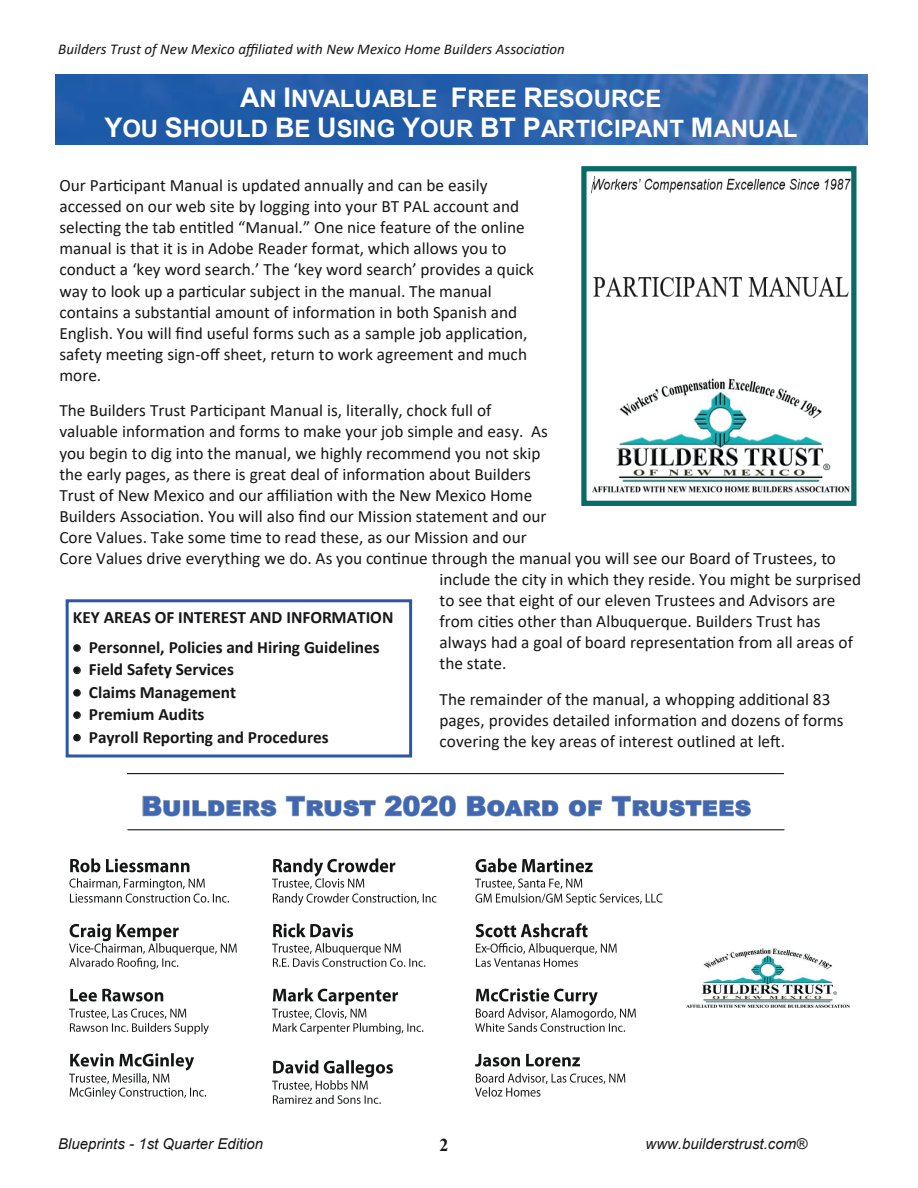
<style>
.page{position:relative;width:918px;height:1188px;background:#fff}
.page>*{position:absolute;margin:0;border:0;box-sizing:border-box;transform-origin:0 0}
.t1{font:700 24px/29.4px "Arial";color:#fff;text-align:center}
.t2{font:700 18px "Times New Roman";color:#171618}
.t3{font:17.25px/21px "Calibri";color:#171618}
.t4{font:700 17.25px "Calibri";color:#171618}
.t5{font:italic 15px "Calibri";color:#171618}
.t6{font:italic 15px "Arial";color:#171618}
.s1{font-size:27px}
</style>
<div class="page">
<hr style="left:127px;top:829px;width:657px;height:1px;background:#171618">
<img style="left:56px;top:74px;width:811px;height:71px">
<img style="left:70px;top:858px;width:120px;height:15px">
<img style="left:69px;top:878px;width:136px;height:12px">
<img style="left:69px;top:890px;width:161px;height:13px">
<img style="left:69px;top:923px;width:110px;height:18px">
<img style="left:69px;top:943px;width:21px;height:10px">
<img style="left:94px;top:941px;width:143px;height:14px">
<img style="left:69px;top:955px;width:110px;height:15px">
<img style="left:70px;top:988px;width:94px;height:14px">
<img style="left:69px;top:1008px;width:118px;height:12px">
<img style="left:69px;top:1023px;width:140px;height:12px">
<img style="left:70px;top:1053px;width:124px;height:18px">
<img style="left:69px;top:1070px;width:105px;height:15px">
<img style="left:69px;top:1087px;width:138px;height:12px">
<img style="left:273px;top:858px;width:123px;height:18px">
<img style="left:272px;top:876px;width:93px;height:14px">
<img style="left:272px;top:893px;width:165px;height:12px">
<img style="left:273px;top:923px;width:81px;height:15px">
<img style="left:272px;top:943px;width:129px;height:12px">
<img style="left:272px;top:955px;width:154px;height:12px">
<img style="left:273px;top:988px;width:126px;height:18px">
<img style="left:272px;top:1008px;width:95px;height:12px">
<img style="left:272px;top:1023px;width:152px;height:12px">
<img style="left:273px;top:1060px;width:120px;height:18px">
<img style="left:272px;top:1080px;width:96px;height:12px">
<img style="left:272px;top:1095px;width:109px;height:9px">
<img style="left:475px;top:858px;width:118px;height:15px">
<img style="left:475px;top:878px;width:108px;height:12px">
<img style="left:475px;top:893px;width:188px;height:12px">
<img style="left:475px;top:923px;width:113px;height:15px">
<img style="left:475px;top:943px;width:12px;height:10px">
<img style="left:490px;top:943px;width:127px;height:12px">
<img style="left:475px;top:955px;width:107px;height:12px">
<img style="left:476px;top:988px;width:122px;height:18px">
<img style="left:475px;top:1008px;width:161px;height:12px">
<img style="left:475px;top:1020px;width:150px;height:12px">
<img style="left:475px;top:1053px;width:105px;height:14px">
<img style="left:475px;top:1073px;width:151px;height:12px">
<img style="left:475px;top:1087px;width:66px;height:10px">
<img style="left:686px;top:948px;width:164px;height:60px">
<img style="left:143px;top:795px;width:608px;height:22px">
<hr style="left:127px;top:773px;width:657px;height:1px;background:#171618">
<img style="left:591px;top:176px;width:260px;height:317px">
<div style="left:66px;top:599px;width:346px;height:159px;border:3px solid #2a57a6"></div>
<svg style="left:73px;top:644px;width:8px;height:8px"></svg>
<svg style="left:73px;top:667px;width:8px;height:7px"></svg>
<svg style="left:73px;top:689px;width:8px;height:8px"></svg>
<svg style="left:73px;top:711px;width:8px;height:8px"></svg>
<svg style="left:73px;top:734px;width:8px;height:7px"></svg>
<div style="left:581px;top:166px;width:276px;height:340px;border:5px solid #076b68"></div>
<p class="t5" style="left:58px;top:38px;width:508px">Builders Trust of New Mexico affiliated with New Mexico Home Builders Association</p>
<p class="t1" style="left:104px;top:84px;width:694px"><span class="s1">A</span>N <span class="s1">I</span>NVALUABLE <span class="s1">F</span>REE <span class="s1">R</span>ESOURCE<br><span class="s1">Y</span>OU <span class="s1">S</span>HOULD <span class="s1">B</span>E <span class="s1">U</span>SING <span class="s1">Y</span>OUR <span class="s1">BT P</span>ARTICIPANT <span class="s1">M</span>ANUAL</p>
<p class="t3" style="left:59px;top:175px;width:476px">Our Participant Manual is updated annually and can be easily accessed on our web site by logging into your BT PAL account and selecting the tab entitled “Manual.” One nice feature of the online manual is that it is in Adobe Reader format, which allows you to conduct a ‘key word search.’ The ‘key word search’ provides a quick way to look up a particular subject in the manual. The manual contains a substantial amount of information in both Spanish and English. You will find useful forms such as a sample job application, safety meeting sign-off sheet, return to work agreement and much more.</p>
<p class="t3" style="left:59px;top:400px;width:434px">The Builders Trust Participant Manual is, literally, chock full of</p>
<p class="t3" style="left:59px;top:421px;width:490px">valuable information and forms to make your job simple and easy. As</p>
<p class="t3" style="left:59px;top:442px;width:483px">you begin to dig into the manual, we highly recommend you not skip</p>
<p class="t3" style="left:59px;top:463px;width:473px">the early pages, as there is great deal of information about Builders</p>
<p class="t3" style="left:59px;top:484px;width:475px">Trust of New Mexico and our affiliation with the New Mexico Home</p>
<p class="t3" style="left:59px;top:505px;width:489px">Builders Association. You will also find our Mission statement and our</p>
<p class="t3" style="left:59px;top:526px;width:469px">Core Values. Take some time to read these, as our Mission and our</p>
<p class="t3" style="left:59px;top:547px;width:778px">Core Values drive everything we do. As you continue through the manual you will see our Board of Trustees, to</p>
<p class="t3" style="left:440px;top:568px;width:423px">include the city in which they reside. You might be surprised</p>
<p class="t3" style="left:440px;top:589px;width:397px">to see that eight of our eleven Trustees and Advisors are</p>
<p class="t3" style="left:440px;top:610px;width:382px">from cities other than Albuquerque. Builders Trust has</p>
<p class="t3" style="left:440px;top:631px;width:415px">always had a goal of board representation from all areas of</p>
<p class="t3" style="left:440px;top:653px;width:68px">the state.</p>
<p class="t3" style="left:440px;top:688px;width:406px">The remainder of the manual, a whopping additional 83 pages, provides detailed information and dozens of forms covering the key areas of interest outlined at left.</p>
<p class="t4" style="left:73px;top:605px;width:322px">KEY AREAS OF INTEREST AND INFORMATION</p>
<p class="t4" style="left:73px;top:635px;width:308px">• Personnel, Policies and Hiring Guidelines</p>
<p class="t4" style="left:73px;top:658px;width:163px">• Field Safety Services</p>
<p class="t4" style="left:73px;top:680px;width:165px">• Claims Management</p>
<p class="t4" style="left:73px;top:702px;width:133px">• Premium Audits</p>
<p class="t4" style="left:73px;top:725px;width:257px">• Payroll Reporting and Procedures</p>
<p class="t6" style="left:58px;top:1134px;width:206px">Blueprints - 1st Quarter Edition</p>
<p class="t2" style="left:440px;top:1132px;width:11px">2</p>
<p class="t6" style="left:646px;top:1134px;width:163px">www.builderstrust.com®</p>
</div>
